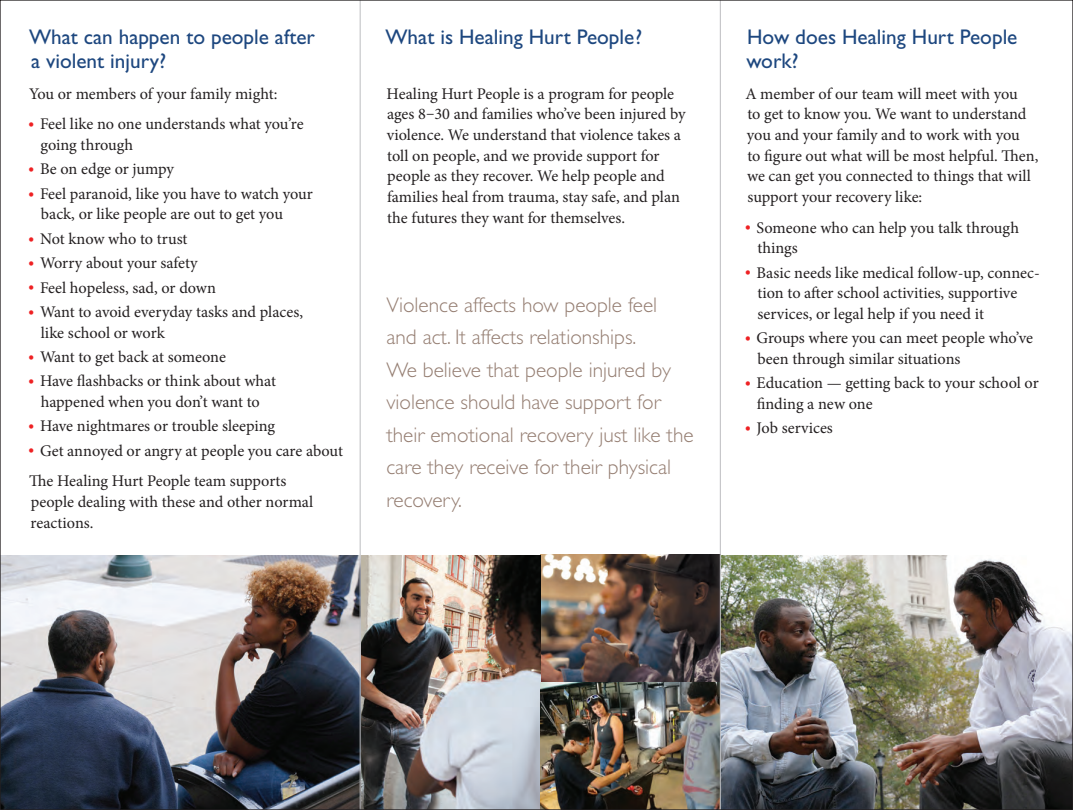
<style>
.page{position:relative;width:1073px;height:810px;background:#fff}
.page>*{position:absolute;margin:0;border:0;box-sizing:border-box;transform-origin:0 0}
.l-Large_text{font:300 21.25px/32.5px "Gill Sans Std";color:#957e72}
.s-Subhead{font:21.25px/23.8px "Gill Sans Std";color:#1d477f}
.b-Bullet_NS{font:16.25px/20.6px "Minion Pro";letter-spacing:-.005em;color:#231f20}
.t-Text{font:16.25px/20.6px "Minion Pro";letter-spacing:-.005em;color:#231f20}
.s1{color:#ee2123}
</style>
<div class="page">
<img style="left:2px;top:555px;width:1068px;height:253px">
<hr style="left:360px;top:0;width:1px;height:810px;background:#bcbdc0">
<hr style="left:720px;top:0;width:1px;height:810px;background:#bcbdc0">
<p class="s-Subhead" style="left:29px;top:26px;width:287px">What can happen to people after a violent injury?</p>
<p class="t-Text" style="left:29px;top:83px;width:250px">You or members of your family might:</p>
<p class="b-Bullet_NS" style="left:41px;top:114px;width:264px;text-indent:-12px"><span class="s1">•</span> Feel like no one understands what you’re going through</p>
<p class="b-Bullet_NS" style="left:28px;top:159px;width:147px"><span class="s1">•</span> Be on edge or jumpy</p>
<p class="b-Bullet_NS" style="left:41px;top:183px;width:273px;text-indent:-13px"><span class="s1">•</span> Feel paranoid, like you have to watch your back, or like people are out to get you</p>
<p class="b-Bullet_NS" style="left:28px;top:228px;width:161px"><span class="s1">•</span> Not know who to trust</p>
<p class="b-Bullet_NS" style="left:28px;top:253px;width:171px"><span class="s1">•</span> Worry about your safety</p>
<p class="b-Bullet_NS" style="left:28px;top:277px;width:189px"><span class="s1">•</span> Feel hopeless, sad, or down</p>
<p class="b-Bullet_NS" style="left:41px;top:302px;width:264px;text-indent:-13px"><span class="s1">•</span> Want to avoid everyday tasks and places, like school or work</p>
<p class="b-Bullet_NS" style="left:28px;top:347px;width:199px"><span class="s1">•</span> Want to get back at someone</p>
<p class="b-Bullet_NS" style="left:28px;top:371px;width:249px;text-align:center"><span class="s1">•</span> Have flashbacks or think about what happened when you don’t want to</p>
<p class="b-Bullet_NS" style="left:28px;top:416px;width:248px"><span class="s1">•</span> Have nightmares or trouble sleeping</p>
<p class="b-Bullet_NS" style="left:28px;top:440px;width:316px"><span class="s1">•</span> Get annoyed or angry at people you care about</p>
<p class="t-Text" style="left:29px;top:471px;width:285px">The Healing Hurt People team supports people dealing with these and other normal reactions.</p>
<p class="s-Subhead" style="left:385px;top:26px;width:258px">What is Healing Hurt People?</p>
<p class="t-Text" style="left:386px;top:83px;width:300px">Healing Hurt People is a program for people ages 8–30 and families who’ve been injured by violence. We understand that violence takes a toll on people, and we provide support for people as they recover. We help people and families heal from trauma, stay safe, and plan the futures they want for themselves.</p>
<p class="l-Large_text" style="left:386px;top:289px;width:309px">Violence affects how people feel<br>and act. It affects relationships.<br>We believe that people injured by violence should have support for their emotional recovery just like the care they receive for their physical recovery.</p>
<p class="s-Subhead" style="left:746px;top:26px;width:272px">How does Healing Hurt People work?</p>
<p class="t-Text" style="left:745px;top:83px;width:294px">A member of our team will meet with you<br>to get to know you. We want to understand you and your family and to work with you<br>to figure out what will be most helpful. Then, we can get you connected to things that will support your recovery like:</p>
<p class="b-Bullet_NS" style="left:757px;top:217px;width:263px;text-indent:-13px"><span class="s1">•</span> Someone who can help you talk through things</p>
<p class="b-Bullet_NS" style="left:757px;top:262px;width:284px;text-indent:-13px"><span class="s1">•</span> Basic needs like medical follow-up, connec&shy;tion to after school activities, supportive services, or legal help if you need it</p>
<p class="b-Bullet_NS" style="left:757px;top:328px;width:277px;text-indent:-13px"><span class="s1">•</span> Groups where you can meet people who’ve been through similar situations</p>
<p class="b-Bullet_NS" style="left:756px;top:373px;width:283px;text-indent:-12px"><span class="s1">•</span> Education — getting back to your school or finding a new one</p>
<p class="b-Bullet_NS" style="left:745px;top:418px;width:90px"><span class="s1">•</span> Job services</p>
</div>
